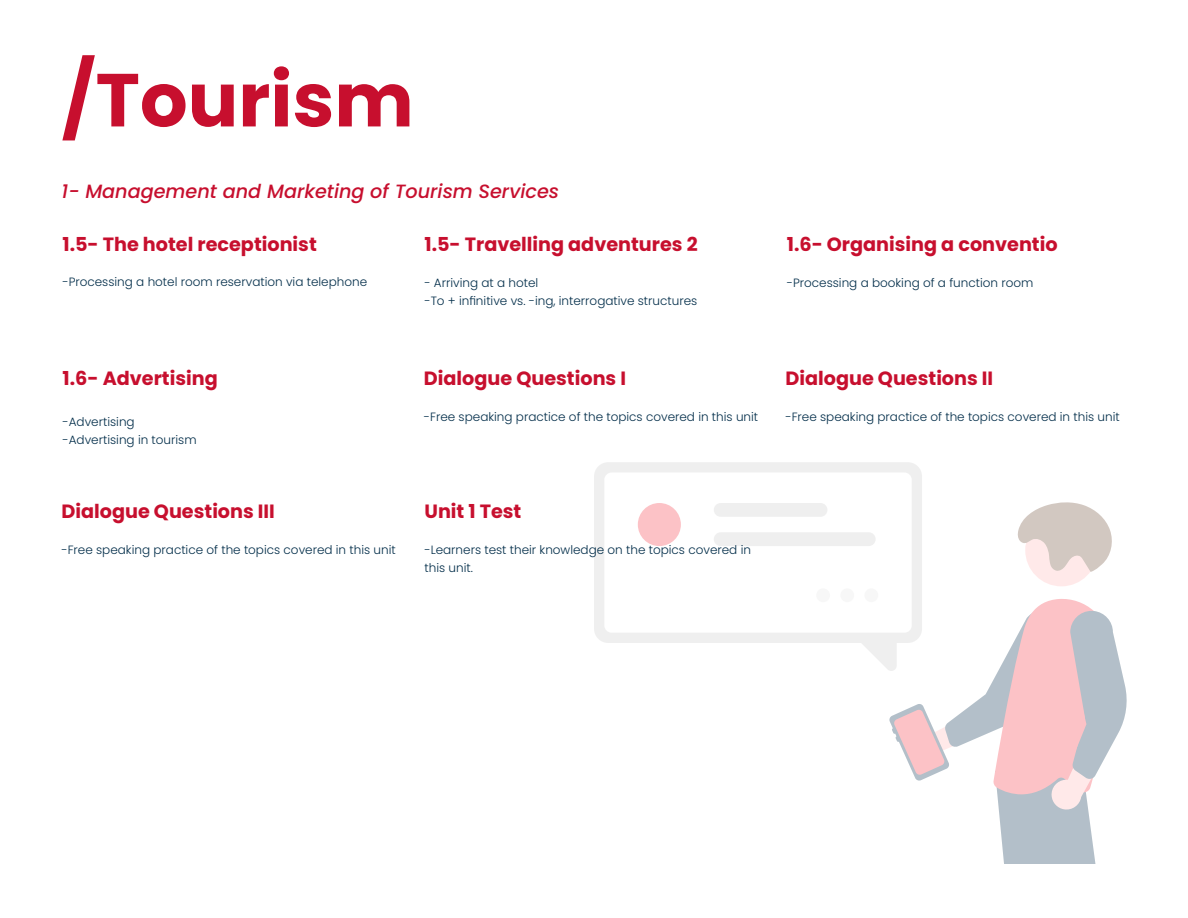
<style>
.page{position:relative;width:1188px;height:918px;background:#fff}
.page>*{position:absolute;margin:0;border:0;box-sizing:border-box;transform-origin:0 0}
.t1{font:700 75px "Poppins";color:#c70f2e}
.t2{font:700 19.2px "Poppins";color:#c70f2e}
.t3{font:italic 500 19.2px "Poppins";color:#c70f2e}
.t4{font:300 12px/18px "Poppins";color:#032e4a}
</style>
<div class="page">
<div style="left:594px;top:462px;width:328px;height:181px;background:#efefef;border-radius:14px"></div>
<div style="left:604px;top:473px;width:308px;height:160px;background:#fff;border-radius:7px"></div>
<div style="left:714px;top:532px;width:162px;height:14px;background:#efefef;border-radius:7px"></div>
<div style="left:714px;top:503px;width:113px;height:14px;background:#efefef;border-radius:7px"></div>
<div style="left:638px;top:503px;width:43px;height:43px;background:#fcc2c6;border-radius:50%"></div>
<div style="left:816px;top:588px;width:14px;height:14px;background:#f7f7f7;border-radius:50%"></div>
<div style="left:840px;top:588px;width:14px;height:14px;background:#f7f7f7;border-radius:50%"></div>
<div style="left:864px;top:588px;width:14px;height:14px;background:#f7f7f7;border-radius:50%"></div>
<div style="left:1025px;top:514px;width:73px;height:72px;background:#ffe9e9;border-radius:50%"></div>
<svg style="left:1017px;top:502px;width:95px;height:70px"></svg>
<svg style="left:862px;top:599px;width:265px;height:265px"></svg>
<p class="t1" style="left:62px;top:57px;width:354px">/Tourism</p>
<p class="t3" style="left:62px;top:180px;width:499px">1- Management and Marketing of Tourism Services</p>
<p class="t2" style="left:62px;top:233px;width:256px">1.5- The hotel receptionist</p>
<p class="t4" style="left:62px;top:273px;width:306px">-Processing a hotel room reservation via telephone</p>
<p class="t2" style="left:424px;top:233px;width:275px">1.5- Travelling adventures 2</p>
<p class="t4" style="left:424px;top:274px;width:115px">- Arriving at a hotel</p>
<p class="t4" style="left:424px;top:292px;width:274px">-To + infinitive vs. -ing, interrogative structures</p>
<p class="t2" style="left:63px;top:367px;width:157px">1.6- Advertising</p>
<p class="t4" style="left:63px;top:413px;width:74px">-Advertising</p>
<p class="t4" style="left:63px;top:431px;width:136px">-Advertising in tourism</p>
<p class="t2" style="left:62px;top:500px;width:215px">Dialogue Questions III</p>
<p class="t4" style="left:62px;top:541px;width:336px">-Free speaking practice of the topics covered in this unit</p>
<p class="t2" style="left:424px;top:367px;width:204px">Dialogue Questions I</p>
<p class="t4" style="left:424px;top:408px;width:336px">-Free speaking practice of the topics covered in this unit</p>
<p class="t2" style="left:424px;top:500px;width:98px">Unit 1 Test</p>
<p class="t4" style="left:424px;top:541px;width:328px">-Learners test their knowledge on the topics covered in this unit.</p>
<p class="t2" style="left:787px;top:233px;width:272px">1.6- Organising a conventio</p>
<p class="t4" style="left:787px;top:274px;width:248px">-Processing a booking of a function room</p>
<p class="t2" style="left:785px;top:367px;width:209px">Dialogue Questions II</p>
<p class="t4" style="left:785px;top:408px;width:336px">-Free speaking practice of the topics covered in this unit</p>
</div>
